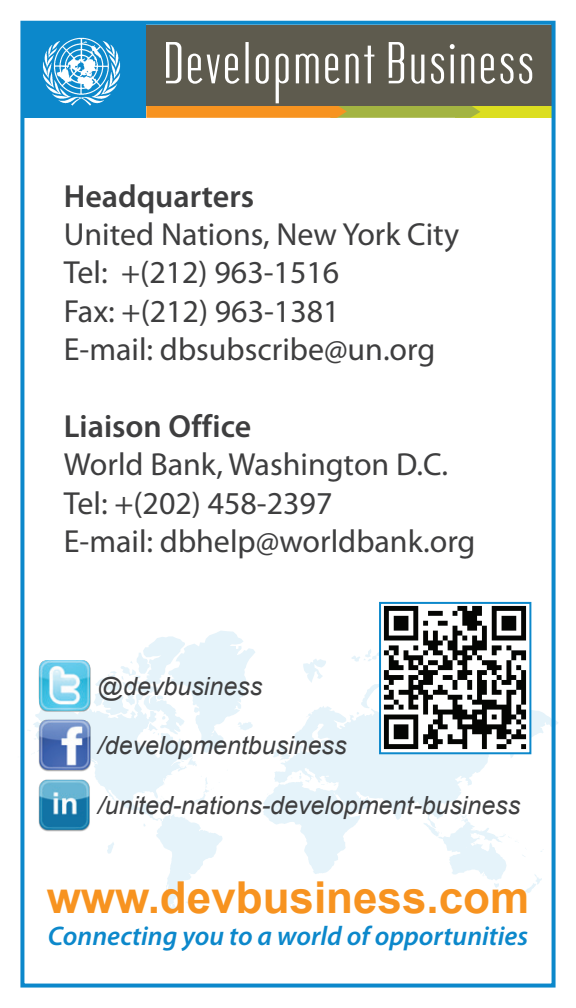
<style>
.page{position:relative;width:576px;height:1008px;background:#fff}
.page>*{position:absolute;margin:0;border:0;box-sizing:border-box;transform-origin:0 0}
.t1{font:700 44px "Arial";color:#f79320}
.t2{font:32px/38.4px "Myriad Pro";color:#3e3e3f}
.t3{font:600 32px "Myriad Pro";color:#3e3e3f}
.t4{font:italic 600 27.2px "Myriad Pro";color:#0c88cb}
.t5{font:italic 24.8px "Arial";color:#3e3e3f}
</style>
<div class="page">
<svg style="left:351px;top:649px;width:28px;height:13px"></svg>
<svg style="left:303px;top:659px;width:23px;height:17px"></svg>
<svg style="left:263px;top:676px;width:295px;height:205px"></svg>
<svg style="left:494px;top:883px;width:5px;height:5px"></svg>
<svg style="left:525px;top:874px;width:17px;height:19px"></svg>
<svg style="left:423px;top:807px;width:104px;height:53px"></svg>
<svg style="left:540px;top:849px;width:4px;height:3px"></svg>
<svg style="left:27px;top:631px;width:228px;height:279px"></svg>
<div style="left:456px;top:105px;width:96px;height:13px;background:#dcde21"></div>
<div style="left:146px;top:25px;width:406px;height:80px;background:#5e5b4e"></div>
<svg style="left:146px;top:42px;width:386px;height:76px"></svg>
<div style="left:24px;top:25px;width:122px;height:93px;background:#0c88cb"></div>
<img style="left:42px;top:37px;width:79px;height:69px">
<div style="left:20px;top:21px;width:536px;height:967px;border:4px solid #0c88cb"></div>
<img style="left:382px;top:605px;width:146px;height:146px">
<div style="left:379px;top:602px;width:152px;height:152px;border:2px solid #0c88cb"></div>
<img style="left:37px;top:660px;width:55px;height:52px">
<img style="left:38px;top:719px;width:54px;height:53px">
<img style="left:38px;top:778px;width:54px;height:53px">
<p class="t3" style="left:64px;top:175px;width:192px">Headquarters</p>
<p class="t2" style="left:64px;top:215px;width:397px">United Nations, New York City<br>Tel: +(212) 963-1516<br>Fax: +(212) 963-1381<br>E-mail: dbsubscribe@un.org</p>
<p class="t3" style="left:64px;top:406px;width:189px">Liaison Office</p>
<p class="t2" style="left:64px;top:445px;width:413px">World Bank, Washington D.C.<br>Tel: +(202) 458-2397<br>E-mail: dbhelp@worldbank.org</p>
<p class="t5" style="left:98px;top:670px;width:166px">@devbusiness</p>
<p class="t5" style="left:98px;top:730px;width:250px">/developmentbusiness</p>
<p class="t5" style="left:98px;top:789px;width:424px">/united-nations-development-business</p>
<h1 class="t1" style="left:47px;top:868px;width:484px">www.devbusiness.com</h1>
<p class="t4" style="left:48px;top:918px;width:482px">Connecting you to a world of opportunities</p>
</div>
